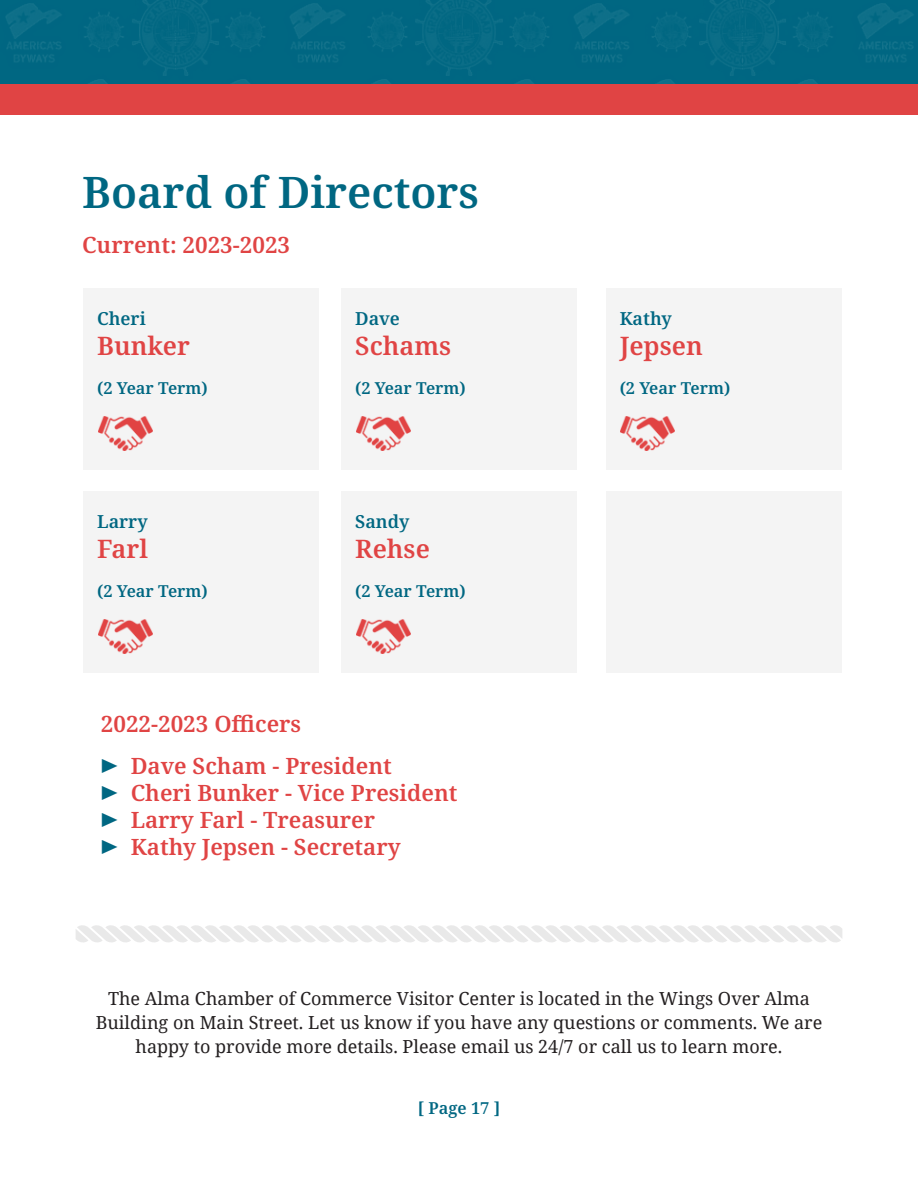
<style>
.page{position:relative;width:918px;height:1188px;background:#fff}
.page>*{position:absolute;margin:0;border:0;box-sizing:border-box;transform-origin:0 0}
.t1{font:600 43.5px "Noto Serif";color:#006782}
.t2{font:600 25.5px "Noto Serif";color:#e04444}
.t3{font:600 22.5px "Noto Serif";color:#e04444}
.t4{font:18px/24px "Noto Serif";color:#231f20;text-align:center}
.t5{font:600 18px "Noto Serif";color:#006782}
.t6{font:600 16.5px "Noto Serif";color:#006782}
.s1{color:#006782}
</style>
<div class="page">
<div style="left:83px;top:289px;width:236px;height:181px;background:#f4f4f4"></div>
<div style="left:83px;top:491px;width:236px;height:182px;background:#f4f4f4"></div>
<div style="left:341px;top:289px;width:236px;height:181px;background:#f4f4f4"></div>
<div style="left:341px;top:491px;width:236px;height:182px;background:#f4f4f4"></div>
<div style="left:606px;top:289px;width:235px;height:181px;background:#f4f4f4"></div>
<div style="left:606px;top:491px;width:235px;height:182px;background:#f4f4f4"></div>
<img style="left:98px;top:416px;width:55px;height:35px">
<img style="left:98px;top:619px;width:55px;height:35px">
<img style="left:356px;top:416px;width:55px;height:35px">
<img style="left:356px;top:619px;width:55px;height:35px">
<img style="left:620px;top:416px;width:55px;height:35px">
<img style="left:0;top:0;width:918px;height:84px">
<div style="left:0;top:84px;width:918px;height:30px;background:#e04444"></div>
<svg style="left:76px;top:925px;width:766px;height:18px"></svg>
<p class="t1" style="left:82px;top:163px;width:399px">Board of Directors</p>
<p class="t3" style="left:82px;top:229px;width:210px">Current: 2023-2023</p>
<p class="t5" style="left:97px;top:306px;width:50px">Cheri</p>
<p class="t2" style="left:97px;top:328px;width:94px">Bunker</p>
<p class="t6" style="left:97px;top:377px;width:112px">(2 Year Term)</p>
<p class="t5" style="left:97px;top:509px;width:52px">Larry</p>
<p class="t2" style="left:97px;top:531px;width:52px">Farl</p>
<p class="t6" style="left:97px;top:579px;width:112px">(2 Year Term)</p>
<p class="t5" style="left:355px;top:306px;width:46px">Dave</p>
<p class="t2" style="left:355px;top:328px;width:98px">Schams</p>
<p class="t6" style="left:355px;top:377px;width:112px">(2 Year Term)</p>
<p class="t5" style="left:355px;top:509px;width:56px">Sandy</p>
<p class="t2" style="left:355px;top:531px;width:76px">Rehse</p>
<p class="t6" style="left:355px;top:579px;width:112px">(2 Year Term)</p>
<p class="t3" style="left:101px;top:708px;width:202px">2022-2023 Officers</p>
<p class="t3" style="left:83px;top:750px;width:310px"><span class="s1">✔</span>Dave Scham - President</p>
<p class="t3" style="left:83px;top:777px;width:376px"><span class="s1">✔</span>Cheri Bunker - Vice President</p>
<p class="t3" style="left:83px;top:804px;width:293px"><span class="s1">✔</span>Larry Farl - Treasurer</p>
<p class="t3" style="left:83px;top:831px;width:319px"><span class="s1">✔</span>Kathy Jepsen - Secretary</p>
<p class="t5" style="left:620px;top:306px;width:54px">Kathy</p>
<p class="t2" style="left:620px;top:328px;width:85px">Jepsen</p>
<p class="t6" style="left:620px;top:377px;width:112px">(2 Year Term)</p>
<p class="t4" style="left:96px;top:985px;width:728px">The Alma Chamber of Commerce Visitor Center is located in the Wings Over Alma<br>Building on Main Street. Let us know if you have any questions or comments. We are happy to provide more details. Please email us 24/7 or call us to learn more.</p>
<p class="t6" style="left:418px;top:1097px;width:84px">[ Page 17 ]</p>
</div>
